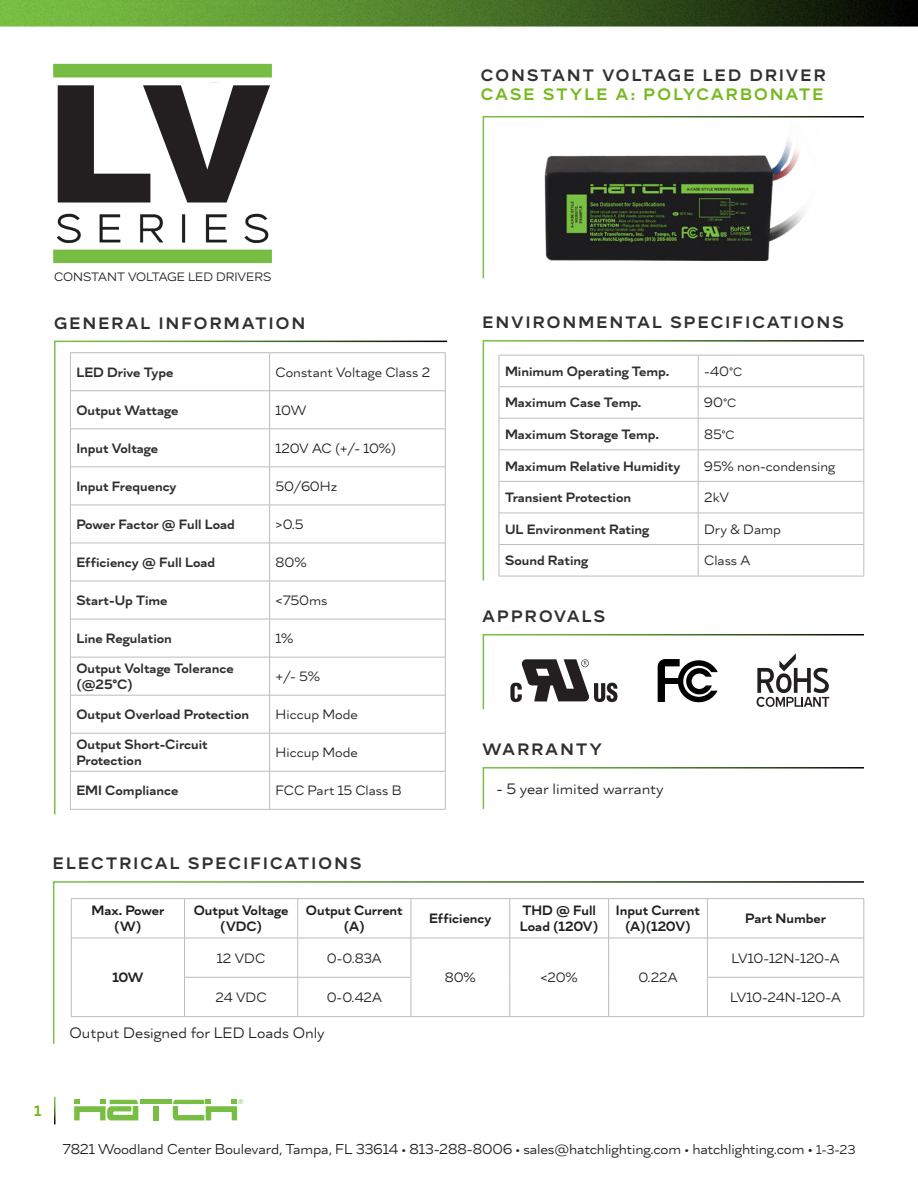
<style>
.page{position:relative;width:918px;height:1188px;background:#fff}
.page>*{position:absolute;margin:0;border:0;box-sizing:border-box;transform-origin:0 0}
.t1{font:900 163.65px "Arial";color:#231f20}
.t2{font:700 16.5px "Skie Wide";letter-spacing:.14em;color:#303030}
.t3{font:700 16.5px "Skie Wide";letter-spacing:.14em;color:#75ba1f}
.t4{font:15px "Skie Wide";color:#231f20}
.t5{font:700 15px "Skie Wide";color:#75ba1f}
.t6{font:14.25px "Skie Wide";letter-spacing:-.01em;color:#231f20}
.t7{font:700 13.5px/16.2px "Skie Wide";color:#2f2f2f}
.t8{font:13.5px "Skie Wide";color:#231f20}
.t9{font:700 13.5px/16.2px "Skie Wide";color:#231f20;text-align:center}
.t10{font:12.15px "Skie Wide";color:#231f20}
.t11{font:6.6px "Helvetica";color:#78be43}
.s1{font-size:12px}
.s2{font-size:15px}
.s3{font-size:12.75px}
</style>
<div class="page">
<img style="left:0;top:0;width:918px;height:27px">
<svg style="left:54px;top:340px;width:394px;height:475px"></svg>
<svg style="left:482px;top:340px;width:383px;height:241px"></svg>
<svg style="left:482px;top:116px;width:382px;height:163px"></svg>
<svg style="left:52px;top:881px;width:812px;height:163px"></svg>
<hr style="left:71px;top:898px;width:114px;height:1px;background:#bcbdc0">
<hr style="left:71px;top:899px;width:1px;height:39px;background:#bcbdc0">
<hr style="left:185px;top:898px;width:113px;height:1px;background:#bcbdc0">
<hr style="left:298px;top:898px;width:113px;height:1px;background:#bcbdc0">
<hr style="left:411px;top:898px;width:99px;height:1px;background:#bcbdc0">
<hr style="left:510px;top:898px;width:99px;height:1px;background:#bcbdc0">
<hr style="left:609px;top:898px;width:98px;height:1px;background:#bcbdc0">
<hr style="left:707px;top:898px;width:157px;height:1px;background:#bcbdc0">
<hr style="left:864px;top:899px;width:1px;height:39px;background:#bcbdc0">
<hr style="left:71px;top:938px;width:1px;height:39px;background:#bcbdc0">
<hr style="left:864px;top:938px;width:1px;height:39px;background:#bcbdc0">
<hr style="left:71px;top:977px;width:1px;height:39px;background:#bcbdc0">
<hr style="left:864px;top:977px;width:1px;height:39px;background:#bcbdc0">
<hr style="left:71px;top:1016px;width:114px;height:1px;background:#bcbdc0">
<hr style="left:185px;top:1016px;width:113px;height:1px;background:#bcbdc0">
<hr style="left:298px;top:1016px;width:113px;height:1px;background:#bcbdc0">
<hr style="left:411px;top:1016px;width:99px;height:1px;background:#bcbdc0">
<hr style="left:510px;top:1016px;width:99px;height:1px;background:#bcbdc0">
<hr style="left:609px;top:1016px;width:98px;height:1px;background:#bcbdc0">
<hr style="left:707px;top:1016px;width:157px;height:1px;background:#bcbdc0">
<hr style="left:184px;top:899px;width:1px;height:39px;background:#bcbdc0">
<hr style="left:297px;top:899px;width:1px;height:39px;background:#bcbdc0">
<hr style="left:411px;top:899px;width:1px;height:39px;background:#bcbdc0">
<hr style="left:510px;top:899px;width:1px;height:39px;background:#bcbdc0">
<hr style="left:608px;top:899px;width:1px;height:39px;background:#bcbdc0">
<hr style="left:707px;top:899px;width:1px;height:39px;background:#bcbdc0">
<hr style="left:71px;top:938px;width:114px;height:1px;background:#bcbdc0">
<hr style="left:185px;top:938px;width:113px;height:1px;background:#bcbdc0">
<hr style="left:184px;top:938px;width:1px;height:39px;background:#bcbdc0">
<hr style="left:298px;top:938px;width:113px;height:1px;background:#bcbdc0">
<hr style="left:297px;top:938px;width:1px;height:39px;background:#bcbdc0">
<hr style="left:411px;top:938px;width:99px;height:1px;background:#bcbdc0">
<hr style="left:411px;top:938px;width:1px;height:39px;background:#bcbdc0">
<hr style="left:510px;top:938px;width:99px;height:1px;background:#bcbdc0">
<hr style="left:510px;top:938px;width:1px;height:39px;background:#bcbdc0">
<hr style="left:609px;top:938px;width:98px;height:1px;background:#bcbdc0">
<hr style="left:608px;top:938px;width:1px;height:39px;background:#bcbdc0">
<hr style="left:707px;top:938px;width:157px;height:1px;background:#bcbdc0">
<hr style="left:707px;top:938px;width:1px;height:39px;background:#bcbdc0">
<hr style="left:184px;top:977px;width:114px;height:1px;background:#bcbdc0">
<hr style="left:184px;top:977px;width:1px;height:39px;background:#bcbdc0">
<hr style="left:298px;top:977px;width:113px;height:1px;background:#bcbdc0">
<hr style="left:297px;top:977px;width:1px;height:39px;background:#bcbdc0">
<hr style="left:411px;top:977px;width:1px;height:39px;background:#bcbdc0">
<hr style="left:510px;top:977px;width:1px;height:39px;background:#bcbdc0">
<hr style="left:608px;top:977px;width:1px;height:39px;background:#bcbdc0">
<hr style="left:707px;top:977px;width:157px;height:1px;background:#bcbdc0">
<hr style="left:707px;top:977px;width:1px;height:39px;background:#bcbdc0">
<svg style="left:482px;top:767px;width:382px;height:42px"></svg>
<hr style="left:140px;top:1100px;width:32px;height:4px;background:#78be43">
<div style="left:153px;top:1106px;width:5px;height:14px;background:#78be43"></div>
<svg style="left:74px;top:1100px;width:64px;height:20px"></svg>
<svg style="left:173px;top:1100px;width:64px;height:20px"></svg>
<img style="left:53px;top:63px;width:219px;height:201px">
<div style="left:37px;top:83px;width:258px;height:128px;background:#fff"></div>
<svg style="left:482px;top:634px;width:382px;height:76px"></svg>
<img style="left:505px;top:116px;width:346px;height:163px">
<h1 class="t1" style="left:46px;top:50px;width:226px">LV</h1>
<p class="t2" style="left:481px;top:69px;width:346px">CONSTANT VOLTAGE LED DRIVER</p>
<p class="t3" style="left:481px;top:88px;width:344px">CASE STYLE A: POLYCARBONATE</p>
<p class="t10" style="left:54px;top:272px;width:219px">CONSTANT VOLTAGE LED DRIVERS</p>
<p class="t2" style="left:54px;top:316px;width:253px">GENERAL INFORMATION</p>
<p class="t2" style="left:483px;top:316px;width:362px">ENVIRONMENTAL SPECIFICATIONS</p>
<p class="t7" style="left:76px;top:365px;width:99px">LED Drive Type</p>
<p class="t8" style="left:276px;top:366px;width:156px">Constant Voltage Class 2</p>
<p class="t7" style="left:76px;top:403px;width:103px">Output Wattage</p>
<p class="t8" style="left:276px;top:404px;width:32px">10W</p>
<p class="t7" style="left:76px;top:441px;width:83px">Input Voltage</p>
<p class="t8" style="left:276px;top:442px;width:122px">120V AC (+/- 10%)</p>
<p class="t7" style="left:76px;top:480px;width:102px">Input Frequency</p>
<p class="t8" style="left:276px;top:480px;width:63px">50/60Hz</p>
<p class="t7" style="left:76px;top:518px;width:160px">Power Factor @ Full Load</p>
<p class="t8" style="left:276px;top:519px;width:29px">&gt;0.5</p>
<p class="t7" style="left:76px;top:556px;width:140px">Efficiency @ Full Load</p>
<p class="t8" style="left:276px;top:557px;width:33px">80%</p>
<p class="t7" style="left:76px;top:594px;width:93px">Start-Up Time</p>
<p class="t8" style="left:276px;top:595px;width:53px">&lt;750ms</p>
<p class="t7" style="left:76px;top:632px;width:97px">Line Regulation</p>
<p class="t8" style="left:276px;top:633px;width:19px">1%</p>
<p class="t7" style="left:76px;top:662px;width:159px">Output Voltage Tolerance (@25°C)</p>
<p class="t8" style="left:276px;top:671px;width:46px">+/- 5%</p>
<p class="t7" style="left:76px;top:708px;width:174px">Output Overload Protection</p>
<p class="t8" style="left:276px;top:709px;width:84px">Hiccup Mode</p>
<p class="t7" style="left:76px;top:738px;width:133px">Output Short-Circuit<br>Protection</p>
<p class="t8" style="left:276px;top:747px;width:84px">Hiccup Mode</p>
<p class="t7" style="left:76px;top:784px;width:103px">EMI Compliance</p>
<p class="t8" style="left:276px;top:785px;width:127px">FCC Part 15 Class B</p>
<p class="t7" style="left:505px;top:365px;width:166px">Minimum Operating Temp.</p>
<p class="t8" style="left:704px;top:366px;width:40px">-40<span class="s1">°C</span></p>
<p class="t7" style="left:505px;top:396px;width:138px">Maximum Case Temp.</p>
<p class="t8" style="left:704px;top:397px;width:34px">90<span class="s1">°C</span></p>
<p class="t7" style="left:505px;top:428px;width:155px">Maximum Storage Temp.</p>
<p class="t8" style="left:704px;top:429px;width:32px">85<span class="s1">°C</span></p>
<p class="t7" style="left:505px;top:459px;width:177px">Maximum Relative Humidity</p>
<p class="t8" style="left:704px;top:460px;width:132px">95% non-condensing</p>
<p class="t7" style="left:505px;top:491px;width:128px">Transient Protection</p>
<p class="t8" style="left:704px;top:492px;width:26px">2kV</p>
<p class="t7" style="left:505px;top:522px;width:146px">UL Environment Rating</p>
<p class="t8" style="left:704px;top:523px;width:78px">Dry &amp; Damp</p>
<p class="t7" style="left:505px;top:554px;width:85px">Sound Rating</p>
<p class="t8" style="left:704px;top:555px;width:48px">Class A</p>
<p class="t2" style="left:483px;top:610px;width:124px">APPROVALS</p>
<p class="t2" style="left:483px;top:743px;width:121px">WARRANTY</p>
<p class="t4" style="left:496px;top:783px;width:169px">- 5 year limited warranty</p>
<p class="t2" style="left:53px;top:857px;width:310px">ELECTRICAL SPECIFICATIONS</p>
<p class="t9" style="left:92px;top:904px;width:74px">Max. Power (W)</p>
<p class="t9" style="left:194px;top:904px;width:96px">Output Voltage (VDC)</p>
<p class="t9" style="left:306px;top:904px;width:98px">Output Current (A)</p>
<p class="t9" style="left:429px;top:912px;width:64px">Efficiency</p>
<p class="t9" style="left:520px;top:904px;width:80px;text-align:left">THD @ Full<br>Load (120V)</p>
<p class="t9" style="left:616px;top:904px;width:85px">Input Current (A)(120V)</p>
<p class="t9" style="left:745px;top:912px;width:82px">Part Number</p>
<p class="t9" style="left:112px;top:971px;width:33px">10W</p>
<p class="t8" style="left:217px;top:952px;width:50px">12 VDC</p>
<p class="t8" style="left:327px;top:952px;width:56px">0-0.83A</p>
<p class="t8" style="left:731px;top:952px;width:110px">LV10-12N-120-A</p>
<p class="t8" style="left:445px;top:972px;width:33px">80%</p>
<p class="t8" style="left:540px;top:972px;width:39px">&lt;20%</p>
<p class="t8" style="left:638px;top:972px;width:41px">0.22A</p>
<p class="t8" style="left:216px;top:992px;width:53px">24 VDC</p>
<p class="t8" style="left:327px;top:992px;width:57px">0-0.42A</p>
<p class="t8" style="left:730px;top:992px;width:112px">LV10-24N-120-A</p>
<p class="t4" style="left:70px;top:1027px;width:257px">Output Designed for LED Loads Only</p>
<p class="t5" style="left:34px;top:1105px;width:9px">1</p>
<p class="t11" style="left:238px;top:1098px;width:6px">®</p>
<p class="t6" style="left:62px;top:1143px;width:795px">7821 Woodland Center Boulevard, Tampa, FL 33614 • 813-288-8006 • sales@hatchlighting.com • hatchlighting.com <span class="s2">•</span> <span class="s3">1-3-23</span></p>
</div>
